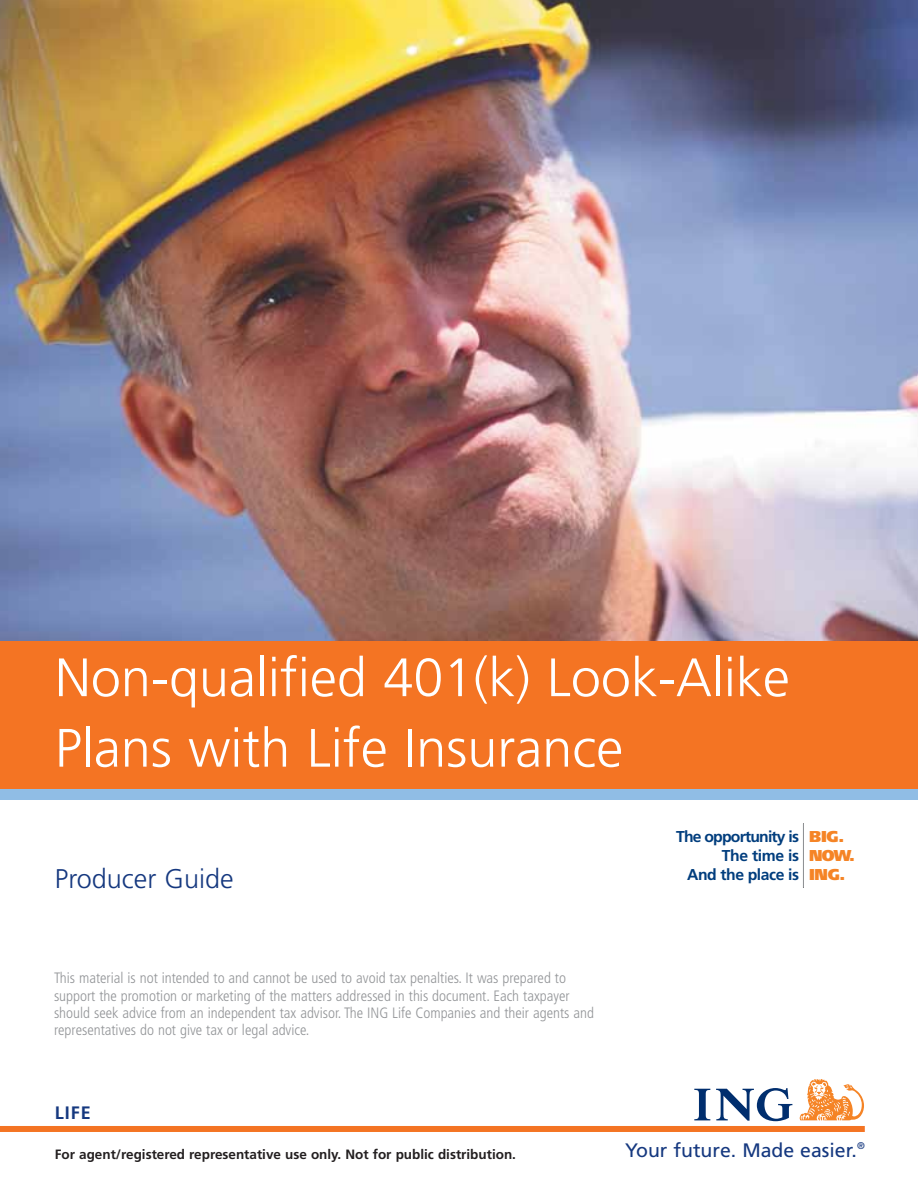
<style>
.page{position:relative;width:918px;height:1188px;background:#fff}
.page>*{position:absolute;margin:0;border:0;box-sizing:border-box;transform-origin:0 0}
.t1{font:300 54px/70.5px "Frutiger LT Std";color:#fff}
.t2{font:300 27px "Frutiger LT Std";color:#15387f}
.t3{font:19.5px "Frutiger LT Std";color:#15387f}
.t4{font:700 18px "Frutiger LT Std";color:#15387f}
.t5{font:700 15.75px/18.9px "Frutiger LT Std";letter-spacing:-.025em;color:#003d7d;text-align:right}
.t6{font:900 15.75px/18.9px "Frutiger LT Std";letter-spacing:-.02em;color:#f58426}
.t7{font:300 condensed 15px/17.2px "Frutiger LT Std";color:#939598}
.t8{font:700 13.5px "Frutiger LT Std";color:#231f20}
</style>
<div class="page">
<img style="left:0;top:0;width:918px;height:641px">
<svg style="left:694px;top:1088px;width:98px;height:33px"></svg>
<svg style="left:800px;top:1079px;width:64px;height:41px"></svg>
<div style="left:0;top:1126px;width:865px;height:6px;background:#f47423"></div>
<div style="left:0;top:641px;width:918px;height:151px;background:#f47423"></div>
<div style="left:0;top:790px;width:918px;height:10px;background:#90bde5"></div>
<hr style="left:803px;top:824px;width:1px;height:64px;background:#939598">
<h1 class="t1" style="left:55px;top:646px;width:737px">Non-qualified 401(k) Look-Alike<br>Plans with Life Insurance</h1>
<h2 class="t2" style="left:55px;top:867px;width:180px">Producer Guide</h2>
<p class="t5" style="left:676px;top:827px;width:124px">The opportunity is<br>The time is<br>And the place is</p>
<p class="t6" style="left:809px;top:827px;width:47px">BIG.<br>NOW.<br>ING.</p>
<p class="t7" style="left:54px;top:971px;width:542px">This material is not intended to and cannot be used to avoid tax penalties. It was prepared to support the promotion or marketing of the matters addressed in this document. Each taxpayer should seek advice from an independent tax advisor. The ING Life Companies and their agents and representatives do not give tax or legal advice.</p>
<p class="t4" style="left:55px;top:1105px;width:38px">LIFE</p>
<p class="t8" style="left:55px;top:1148px;width:463px">For agent/registered representative use only. Not for public distribution.</p>
<h3 class="t3" style="left:625px;top:1142px;width:241px">Your future. Made easier.<sup>®</sup></h3>
</div>
